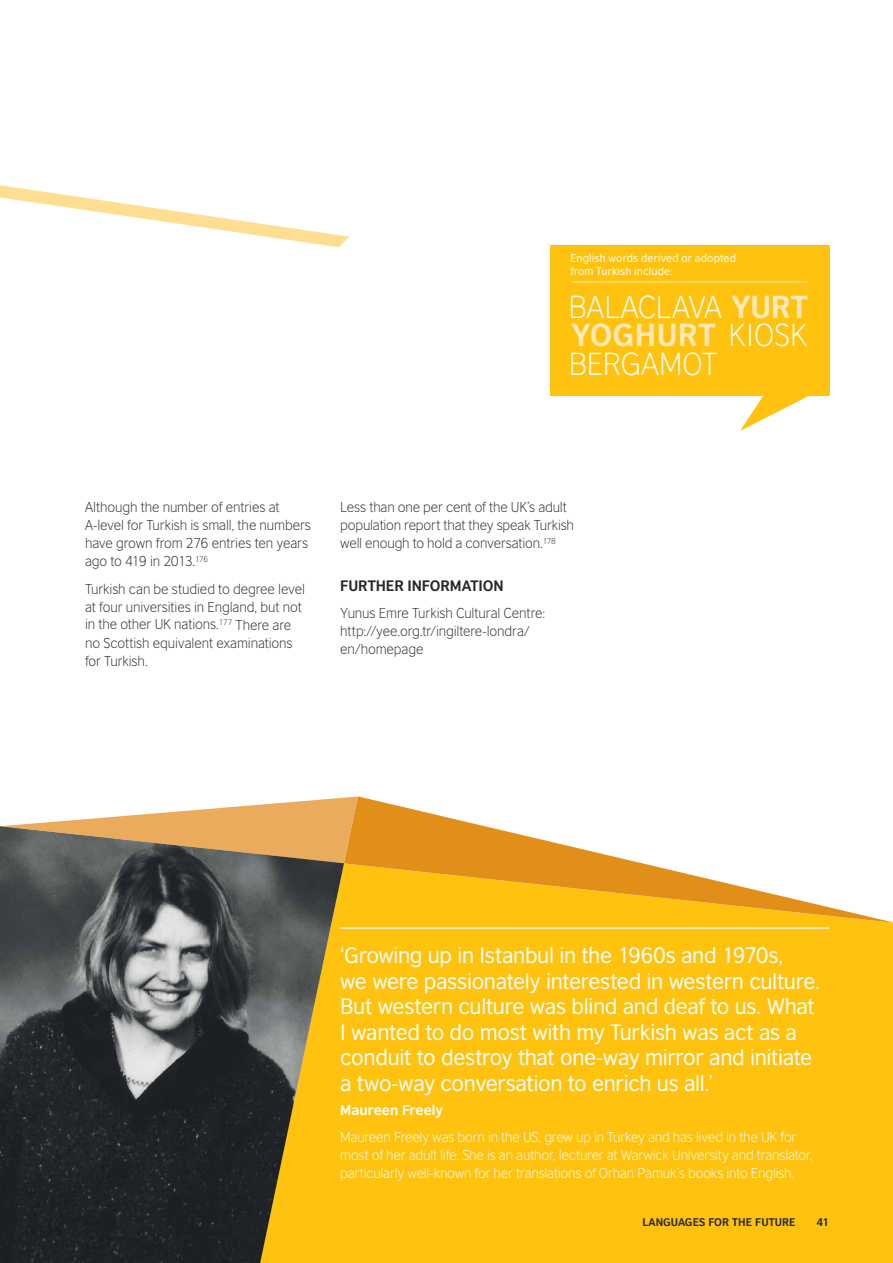
<style>
.page{position:relative;width:893px;height:1263px;background:#fff}
.page>*{position:absolute;margin:0;border:0;box-sizing:border-box;transform-origin:0 0}
.t1{font:300 30px "British Council Sans";letter-spacing:-.015em;color:#fff}
.t2{font:700 30px "British Council Sans";letter-spacing:.01em;color:#ffe9ba}
.t3{font:21px/25.5px "British Council Sans";letter-spacing:-.015em;color:#fff}
.t4{font:700 14.25px "British Council Sans";letter-spacing:-.005em;color:#292829}
.t5{font:300 13.5px/18px "British Council Sans";letter-spacing:-.01em;color:#292829}
.t6{font:300 13.5px/18px "British Council Sans";letter-spacing:-.015em;color:#fff}
.t7{font:700 13.5px "British Council Sans";color:#fff}
.t8{font:10.5px/12.6px "British Council Sans";letter-spacing:.015em;color:#fff}
.t9{font:700 10.5px "British Council Sans";color:#292829}
.s1{font-weight:700;color:#ffe9ba}
.s2{font-weight:300;color:#fff}
</style>
<div class="page">
<div style="left:344px;top:922px;width:549px;height:341px;background:#ffc20e"></div>
<svg style="left:389px;top:803px;width:502px;height:119px"></svg>
<svg style="left:0;top:185px;width:389px;height:1005px"></svg>
<svg style="left:337px;top:223px;width:52px;height:53px"></svg>
<img style="left:0;top:826px;width:344px;height:437px">
<hr style="left:340px;top:927px;width:489px;height:2px;background:#ffe9ba">
<div style="left:550px;top:246px;width:279px;height:150px;background:#ffc20e"></div>
<svg style="left:740px;top:396px;width:69px;height:35px"></svg>
<hr style="left:571px;top:282px;width:237px;height:1px;background:#ffe9ba">
<p class="t8" style="left:570px;top:252px;width:167px">English words derived or adopted from Turkish include:</p>
<h1 class="t1" style="left:569px;top:290px;width:241px">BALACLAVA <span class="s1">YURT</span></h1>
<h1 class="t2" style="left:571px;top:316px;width:238px">YOGHURT <span class="s2">KIOSK</span></h1>
<h1 class="t1" style="left:569px;top:347px;width:150px">BERGAMOT</h1>
<p class="t5" style="left:85px;top:499px;width:228px">Although the number of entries at A-level for Turkish is small, the numbers have grown from 276 entries ten years ago to 419 in 2013.<sup>176</sup></p>
<p class="t5" style="left:85px;top:580px;width:221px">Turkish can be studied to degree level at four universities in England, but not in the other UK nations.<sup>177</sup> There are no Scottish equivalent examinations for Turkish.</p>
<p class="t5" style="left:340px;top:499px;width:235px">Less than one per cent of the UK’s adult population report that they speak Turkish well enough to hold a conversation.<sup>178</sup></p>
<p class="t4" style="left:340px;top:577px;width:120px">FURTHER INFORMAT</p>
<p class="t4" style="left:478px;top:577px;width:27px">ION</p>
<p class="t5" style="left:340px;top:604px;width:206px">Yunus Emre Turkish Cultural Centre: http://yee.org.tr/ingiltere-londra/ en/homepage</p>
<p class="t3" style="left:340px;top:942px;width:481px">‘Growing up in Istanbul in the 1960s and 1970s,<br>we were passionately interested in western culture.<br>But western culture was blind and deaf to us. What I wanted to do most with my Turkish was act as a conduit to destroy that one-way mirror and initiate a two-way conversation to enrich us all.’</p>
<p class="t7" style="left:340px;top:1101px;width:105px">MAUREEN FREELY</p>
<p class="t6" style="left:340px;top:1128px;width:474px">Maureen Freely was born in the US, grew up in Turkey and has lived in the UK for most of her adult life. She is an author, lecturer at Warwick University and translator, particularly well-known for her translations of Orhan Pamuk’s books into English.</p>
<p class="t9" style="left:643px;top:1215px;width:154px">LANGUAGES FOR THE FUTURE</p>
<p class="t9" style="left:816px;top:1215px;width:14px">41</p>
</div>
